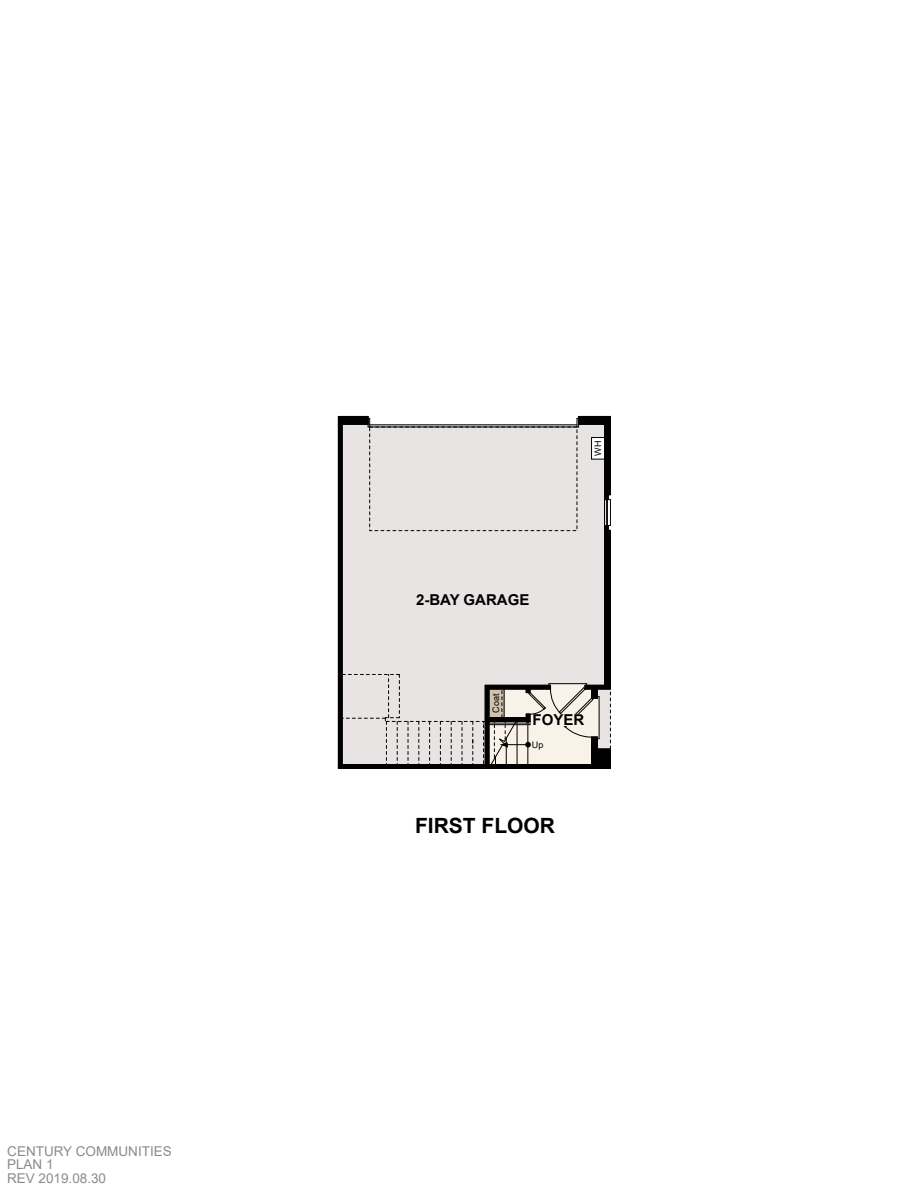
<style>
.page{position:relative;width:918px;height:1188px;background:#fff}
.page>*{position:absolute;margin:0;border:0;box-sizing:border-box;transform-origin:0 0}
.t1{font:700 21px "Arial";color:#000}
.t2{font:700 15px "Arial";color:#000}
.t3{font:13.5px/13.5px "Arial";color:#8b8b8b}
.t4{font:9px "Arial";color:#000}
</style>
<div class="page">
<hr style="left:338px;top:416px;width:1px;height:352px;background:#000">
<hr style="left:338px;top:416px;width:30px;height:1px;background:#000">
<hr style="left:338px;top:768px;width:272px;height:1px;background:#000">
<svg style="left:342px;top:416px;width:269px;height:352px;background:#d6d3d2"></svg>
<div style="left:563px;top:714px;width:19px;height:11px;background:#f8f2e8"></div>
<p class="t3" style="left:7px;top:1144px;width:166px">CENTURY COMMUNITIES<br>PLAN 1<br>REV 2019.08.30</p>
<p class="t4" style="left:592px;top:456px;width:16px;rotate:-90deg">WH</p>
<p class="t2" style="left:416px;top:589px;width:115px">2-BAY GARAGE</p>
<p class="t4" style="left:490px;top:713px;width:21px;rotate:-90deg">Coat</p>
<p class="t2" style="left:533px;top:710px;width:53px">FOYER</p>
<p class="t4" style="left:532px;top:739px;width:13px">Up</p>
<h1 class="t1" style="left:415px;top:811px;width:142px">FIRST FLOOR</h1>
</div>
